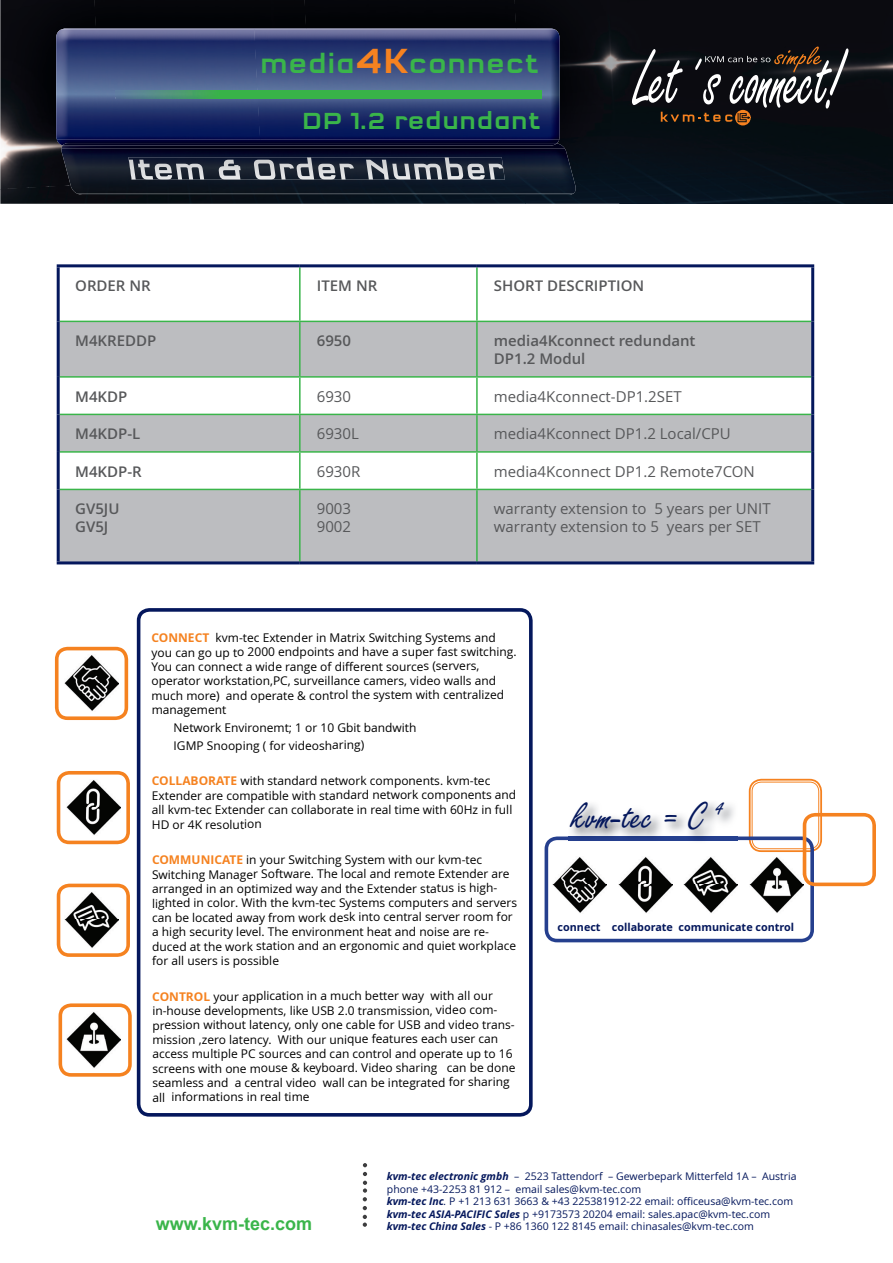
<style>
.page{position:relative;width:893px;height:1263px;background:#fff}
.page>*{position:absolute;margin:0;border:0;box-sizing:border-box;transform-origin:0 0}
.t1{font:40.8px "Freestyle Script";color:#04175c}
.t2{font:500 27px "Q Type Square";color:#3ab54a}
.t3{font:500 24px "Q Type Square";color:#3ab54a}
.t4{font:700 18px "Arial";color:#3ab54a}
.t5{font:15px/18px "Open Sans";color:#57585a}
.t6{font:600 15px/18px "Open Sans";color:#57585a}
.t7{font:12px/14.4px "Open Sans";letter-spacing:-.005em;color:#000}
.t8{font:700 10.8px "Open Sans";color:#04175c}
.t9{font:10.5px/12.6px "Open Sans";color:#04175c}
.s1{font-size:36px;color:#f58220}
.s2{font-weight:700;color:#f58220}
.s3{font-weight:700;font-style:italic}
.s4{font-style:italic}
</style>
<div class="page">
<svg style="left:60px;top:322px;width:751px;height:239px;fill:#bcbdc0"></svg>
<hr style="left:299px;top:267px;width:2px;height:54px;background:#3ab54a">
<hr style="left:476px;top:267px;width:2px;height:54px;background:#3ab54a">
<hr style="left:60px;top:321px;width:240px;height:1px;background:#3ab54a">
<hr style="left:300px;top:321px;width:177px;height:1px;background:#3ab54a">
<hr style="left:299px;top:322px;width:2px;height:54px;background:#3ab54a">
<hr style="left:477px;top:321px;width:334px;height:1px;background:#3ab54a">
<hr style="left:476px;top:322px;width:2px;height:54px;background:#3ab54a">
<hr style="left:60px;top:376px;width:240px;height:2px;background:#3ab54a">
<hr style="left:300px;top:376px;width:177px;height:2px;background:#3ab54a">
<hr style="left:299px;top:378px;width:2px;height:36px;background:#3ab54a">
<hr style="left:477px;top:376px;width:334px;height:2px;background:#3ab54a">
<hr style="left:476px;top:378px;width:2px;height:36px;background:#3ab54a">
<hr style="left:60px;top:414px;width:240px;height:1px;background:#3ab54a">
<hr style="left:300px;top:414px;width:177px;height:1px;background:#3ab54a">
<hr style="left:299px;top:415px;width:2px;height:36px;background:#3ab54a">
<hr style="left:477px;top:414px;width:334px;height:1px;background:#3ab54a">
<hr style="left:476px;top:415px;width:2px;height:36px;background:#3ab54a">
<hr style="left:60px;top:451px;width:240px;height:2px;background:#3ab54a">
<hr style="left:300px;top:451px;width:177px;height:2px;background:#3ab54a">
<hr style="left:299px;top:453px;width:2px;height:36px;background:#3ab54a">
<hr style="left:477px;top:451px;width:334px;height:2px;background:#3ab54a">
<hr style="left:476px;top:453px;width:2px;height:36px;background:#3ab54a">
<hr style="left:60px;top:489px;width:240px;height:1px;background:#3ab54a">
<hr style="left:300px;top:489px;width:177px;height:1px;background:#3ab54a">
<hr style="left:299px;top:490px;width:2px;height:71px;background:#3ab54a">
<hr style="left:477px;top:489px;width:334px;height:1px;background:#3ab54a">
<hr style="left:476px;top:490px;width:2px;height:71px;background:#3ab54a">
<hr style="left:57px;top:264px;width:243px;height:3px;background:#04175c">
<hr style="left:57px;top:267px;width:3px;height:54px;background:#04175c">
<hr style="left:300px;top:264px;width:177px;height:3px;background:#04175c">
<hr style="left:477px;top:264px;width:337px;height:3px;background:#04175c">
<hr style="left:811px;top:267px;width:3px;height:54px;background:#04175c">
<hr style="left:57px;top:321px;width:3px;height:56px;background:#04175c">
<hr style="left:811px;top:321px;width:3px;height:56px;background:#04175c">
<hr style="left:57px;top:377px;width:3px;height:37px;background:#04175c">
<hr style="left:811px;top:377px;width:3px;height:37px;background:#04175c">
<hr style="left:57px;top:414px;width:3px;height:38px;background:#04175c">
<hr style="left:811px;top:414px;width:3px;height:38px;background:#04175c">
<hr style="left:57px;top:452px;width:3px;height:37px;background:#04175c">
<hr style="left:811px;top:452px;width:3px;height:37px;background:#04175c">
<hr style="left:57px;top:489px;width:3px;height:72px;background:#04175c">
<hr style="left:811px;top:489px;width:3px;height:72px;background:#04175c">
<hr style="left:57px;top:561px;width:243px;height:3px;background:#04175c">
<hr style="left:300px;top:561px;width:177px;height:3px;background:#04175c">
<hr style="left:477px;top:561px;width:337px;height:3px;background:#04175c">
<svg style="left:363px;top:1163px;width:4px;height:64px"></svg>
<img style="left:620px;top:0;width:273px;height:204px">
<svg style="left:632px;top:47px;width:216px;height:78px;background:#343334"></svg>
<img style="left:516px;top:0;width:104px;height:204px">
<img style="left:0;top:189px;width:525px;height:15px">
<img style="left:0;top:0;width:94px;height:189px">
<div style="left:306px;top:0;width:210px;height:29px;background:#030408"></div>
<div style="left:94px;top:0;width:212px;height:29px;background:#030408"></div>
<img style="left:77px;top:194px;width:496px;height:1px">
<img style="left:62px;top:143px;width:503px;height:5px">
<img style="left:61px;top:148px;width:515px;height:46px">
<img style="left:128px;top:157px;width:377px;height:23px">
<img style="left:61px;top:29px;width:494px;height:1px">
<img style="left:57px;top:140px;width:502px;height:5px">
<img style="left:63px;top:143px;width:494px;height:3px">
<img style="left:260px;top:30px;width:300px;height:110px">
<img style="left:56px;top:30px;width:204px;height:110px">
<img style="left:116px;top:90px;width:425px;height:9px">
<svg style="left:55px;top:647px;width:73px;height:73px"></svg>
<svg style="left:57px;top:771px;width:73px;height:73px"></svg>
<svg style="left:57px;top:884px;width:73px;height:73px"></svg>
<svg style="left:59px;top:1003px;width:73px;height:74px"></svg>
<img style="left:65px;top:655px;width:54px;height:56px">
<img style="left:66px;top:779px;width:54px;height:56px">
<img style="left:65px;top:892px;width:54px;height:56px">
<img style="left:66px;top:1011px;width:54px;height:57px">
<div style="left:137px;top:608px;width:396px;height:508px;border:4px solid #04175c;border-radius:11px"></div>
<div style="left:749px;top:779px;width:73px;height:73px;border:2px solid #f58220;border-radius:12px"></div>
<div style="left:752px;top:782px;width:67px;height:67px;border:1px solid #f58220;border-radius:9px"></div>
<svg style="left:545px;top:813px;width:331px;height:129px"></svg>
<h2 class="t2" style="left:260px;top:48px;width:280px">media<span class="s1">4K</span>connect</h2>
<h3 class="t3" style="left:302px;top:107px;width:240px">DP 1.2 redundant</h3>
<p class="t6" style="left:75px;top:276px;width:77px">ORDER NR</p>
<p class="t6" style="left:317px;top:276px;width:62px">ITEM NR</p>
<p class="t6" style="left:494px;top:276px;width:152px">SHORT DESCRIPTION</p>
<p class="t6" style="left:75px;top:331px;width:83px">M4KREDDP</p>
<p class="t6" style="left:317px;top:331px;width:36px">6950</p>
<p class="t6" style="left:494px;top:332px;width:203px">media4Kconnect redundant<br>DP1.2 Modul</p>
<p class="t6" style="left:75px;top:387px;width:54px">M4KDP</p>
<p class="t5" style="left:317px;top:387px;width:36px">6930</p>
<p class="t5" style="left:494px;top:387px;width:189px">media4Kconnect-DP1.2SET</p>
<p class="t6" style="left:75px;top:425px;width:67px">M4KDP-L</p>
<p class="t5" style="left:317px;top:425px;width:44px">6930L</p>
<p class="t5" style="left:494px;top:425px;width:238px">media4Kconnect DP1.2 Local/CPU</p>
<p class="t6" style="left:75px;top:462px;width:68px">M4KDP-R</p>
<p class="t5" style="left:317px;top:462px;width:45px">6930R</p>
<p class="t5" style="left:494px;top:462px;width:262px">media4Kconnect DP1.2 Remote7CON</p>
<p class="t6" style="left:75px;top:500px;width:46px">GV5JU<br>GV5J</p>
<p class="t5" style="left:317px;top:500px;width:36px">9003<br>9002</p>
<p class="t5" style="left:494px;top:500px;width:278px">warranty extension to 5 years per UNIT warranty extension to 5 years per SET</p>
<p class="t7" style="left:152px;top:630px;width:367px"><span class="s2">CONNECT</span> kvm-tec Extender in Matrix Switching Systems and you can go up to 2000 endpoints and have a super fast switching.<br>You can connect a wide range of different sources (servers, operator workstation,PC, surveillance camers, video walls and much more) and operate &amp; control the system with centralized management</p>
<p class="t7" style="left:174px;top:719px;width:245px;line-height:17.9px">Network Environemt; 1 or 10 Gbit bandwith<br>IGMP Snooping ( for videosharing)</p>
<p class="t7" style="left:152px;top:774px;width:366px"><span class="s2">COLLABORATE</span> with standard network components. kvm-tec Extender are compatible with standard network components and all kvm-tec Extender can collaborate in real time with 60Hz in full HD or 4K resolution</p>
<p class="t7" style="left:152px;top:852px;width:367px"><span class="s2">COMMUNICATE</span> in your Switching System with our kvm-tec Switching Manager Software. The local and remote Extender are arranged in an optimized way and the Extender status is high&shy;lighted in color. With the kvm-tec Systems computers and servers can be located away from work desk into central server room for a high security level. The environment heat and noise are re&shy;duced at the work station and an ergonomic and quiet workplace for all users is possible</p>
<p class="t7" style="left:152px;top:989px;width:365px"><span class="s2">CONTROL</span> your application in a much better way with all our in-house developments, like USB 2.0 transmission, video com&shy;pression without latency, only one cable for USB and video trans&shy;mission ,zero latency. With our unique features each user can access multiple PC sources and can control and operate up to 16 screens with one mouse &amp; keyboard. Video sharing can be done seamless and a central video wall can be integrated for sharing all informations in real time</p>
<h1 class="t1" style="left:572px;top:794px;width:154px">kvm-tec = C <sup>4</sup></h1>
<p class="t8" style="left:558px;top:921px;width:238px">connect collaborate communicate control</p>
<p class="t9" style="left:387px;top:1170px;width:411px"><span class="s3">kvm-tec electronic gmbh</span> – 2523 Tattendorf – Gewerbepark Mitterfeld 1A – Austria phone +43-2253 81 912 – email sales@kvm-tec.com<br><span class="s3">kvm-tec Inc</span><span class="s4">.</span> P +1 213 631 3663 &amp; +43 225381912-22 email: officeusa@kvm-tec.com <span class="s3">kvm-tec ASIA-PACIFIC Sales</span> p +9173573 20204 email: sales.apac@kvm-tec.com</p>
<h3 class="t4" style="left:156px;top:1211px;width:158px">www.kvm-tec.com</h3>
<p class="t9" style="left:387px;top:1220px;width:368px"><span class="s3">kvm-tec China Sales</span> - P +86 1360 122 8145 email: chinasales@kvm-tec.com</p>
</div>
